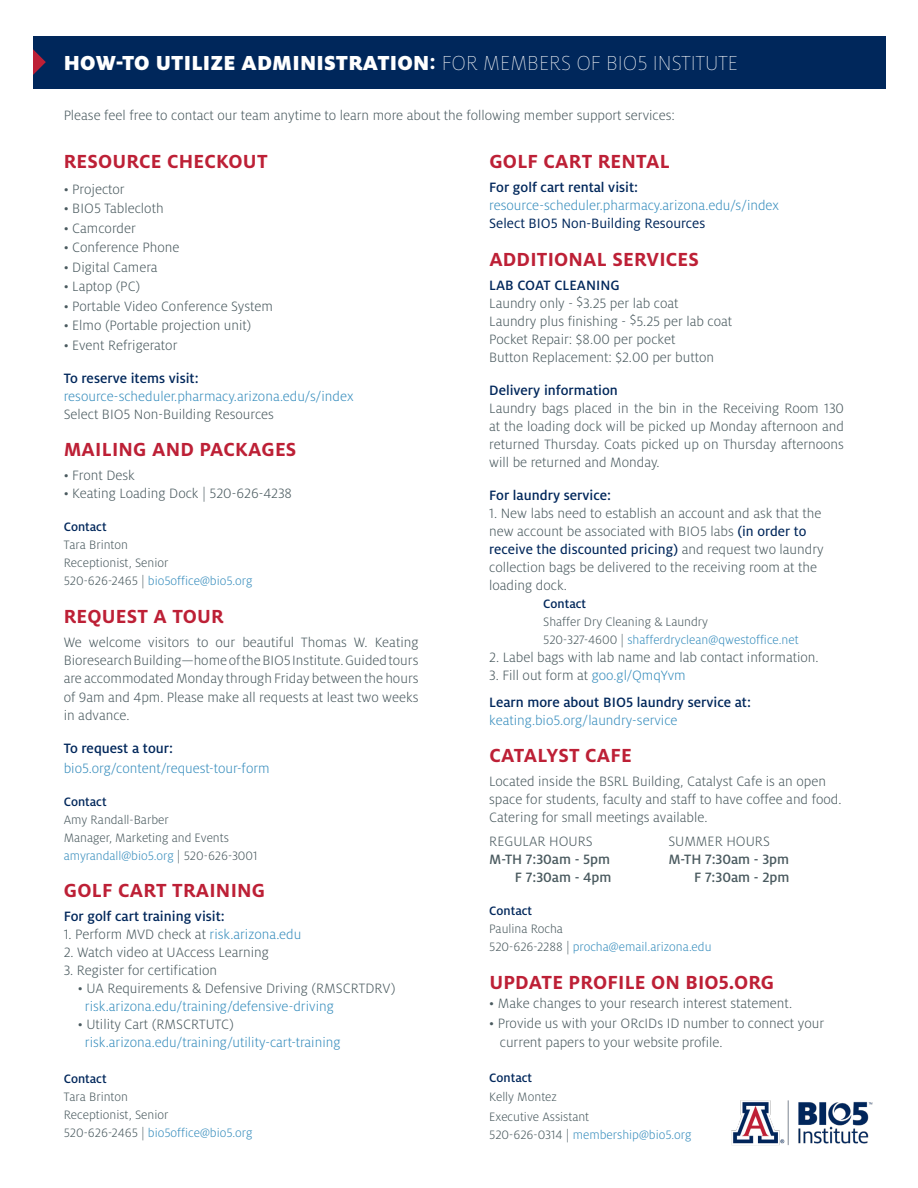
<style>
.page{position:relative;width:918px;height:1188px;background:#fff}
.page>*{position:absolute;margin:0;border:0;box-sizing:border-box;transform-origin:0 0}
.t1{font:900 22.5px "Milo OT";letter-spacing:.01em;color:#fff}
.t2{font:700 21px "Milo OT";letter-spacing:.01em;color:#bd2036}
.t3{font:300 15px/18px "Milo OT";color:#4a5a5f}
.t4{font:300 15px "Milo OT";color:#378dbd}
.t5{font:500 15px/27px "Milo OT";color:#00275b}
.t6{font:500 15px/18px "Milo OT";color:#4a5a5f;text-align:right}
.t7{font:15px "Milo OT Text";color:#00275b}
.t8{font:15px "Milo OT";color:#00275b}
.t9{font:300 13.5px/18px "Milo OT";color:#4a5a5f}
.t10{font:500 13.5px "Milo OT";color:#00275b}
.t11{font:300 13.5px "Milo OT";color:#378dbd}
.s1{font-weight:700}
.s2{font-weight:100}
.s3{color:#378dbd}
.s4{font-family:"Milo OT Text";font-weight:400;color:#00275b}
.s5{font-family:"Milo OT";font-weight:300;color:#4a5a5f}
.s6{font-weight:300;color:#4a5a5f}
.s7{font-weight:300;color:#378dbd}
.s8{color:#4a5a5f}
</style>
<div class="page">
<img style="left:731px;top:1100px;width:142px;height:46px">
<div style="left:33px;top:36px;width:852px;height:52px;background:#00275b"></div>
<svg style="left:33px;top:49px;width:13px;height:26px"></svg>
<h1 class="t1" style="left:64px;top:50px;width:676px">HOW-TO UTILIZE ADMINISTRATION<span class="s1">:</span> <span class="s2">FOR MEMBERS OF BIO5 INSTITUTE</span></h1>
<p class="t3" style="left:64px;top:107px;width:613px">Please feel free to contact our team anytime to learn more about the following member support services:</p>
<h2 class="t2" style="left:64px;top:150px;width:205px">RESOURCE CHECKOUT</h2>
<p class="t3" style="left:64px;top:180px;width:63px">• Projector</p>
<p class="t3" style="left:64px;top:200px;width:101px">• BIO5 Tablecloth</p>
<p class="t3" style="left:64px;top:219px;width:74px">• Camcorder</p>
<p class="t3" style="left:64px;top:239px;width:117px">• Conference Phone</p>
<p class="t3" style="left:64px;top:258px;width:95px">• Digital Camera</p>
<p class="t3" style="left:64px;top:278px;width:78px">• Laptop (PC)</p>
<p class="t3" style="left:64px;top:297px;width:211px">• Portable Video Conference System</p>
<p class="t3" style="left:64px;top:317px;width:189px">• Elmo (Portable projection unit)</p>
<p class="t3" style="left:64px;top:336px;width:115px">• Event Refrigerator</p>
<p class="t5" style="left:64px;top:365px;width:136px">To reserve items visit:</p>
<p class="t4" style="left:64px;top:388px;width:291px">resource-scheduler.pharmacy.arizona.edu/s/index</p>
<p class="t3" style="left:64px;top:405px;width:212px">Select BIO5 Non-Building Resources</p>
<h2 class="t2" style="left:64px;top:438px;width:234px">MAILING AND PACKAGES</h2>
<p class="t3" style="left:64px;top:467px;width:73px">• Front Desk</p>
<p class="t3" style="left:64px;top:485px;width:230px">• Keating Loading Dock | 520-626-4238</p>
<p class="t10" style="left:64px;top:520px;width:44px">Contact</p>
<p class="t9" style="left:64px;top:536px;width:190px">Tara Brinton<br>Receptionist, Senior<br>520-626-2465 | <span class="s3">bio5office@bio5.org</span></p>
<h2 class="t2" style="left:64px;top:604px;width:162px">REQUEST A TOUR</h2>
<p class="t3" style="left:64px;top:633px;width:356px;text-align:justify">We welcome visitors to our beautiful Thomas W. Keating Bioresearch Building—home of the BIO5 Institute. Guided tours are accommodated Monday through Friday between the hours of 9am and 4pm. Please make all requests at least two weeks in advance.</p>
<p class="t5" style="left:64px;top:735px;width:111px">To request a tour:</p>
<p class="t4" style="left:64px;top:760px;width:207px">bio5.org/content/request-tour-form</p>
<p class="t10" style="left:64px;top:794px;width:44px">Contact</p>
<p class="t9" style="left:64px;top:811px;width:195px">Amy Randall-Barber<br>Manager, Marketing and Events <span class="s3">amyrandall@bio5.org</span> | 520-626-3001</p>
<h2 class="t2" style="left:64px;top:879px;width:203px">GOLF CART TRAINING</h2>
<p class="t5" style="left:64px;top:903px;width:163px">For golf cart training visit:</p>
<p class="t3" style="left:64px;top:926px;width:239px">1. Perform MVD check at <span class="s3">risk.arizona.edu</span></p>
<p class="t3" style="left:64px;top:944px;width:207px">2. Watch video at UAccess Learning</p>
<p class="t3" style="left:64px;top:962px;width:155px">3. Register for certification</p>
<p class="t3" style="left:78px;top:980px;width:319px">• UA Requirements &amp; Defensive Driving (RMSCRTDRV)</p>
<p class="t4" style="left:85px;top:998px;width:250px">risk.arizona.edu/training/defensive-driving</p>
<p class="t3" style="left:78px;top:1016px;width:158px">• Utility Cart (RMSCRTUTC)</p>
<p class="t4" style="left:85px;top:1034px;width:257px">risk.arizona.edu/training/utility-cart-training</p>
<p class="t10" style="left:64px;top:1072px;width:44px">Contact</p>
<p class="t9" style="left:64px;top:1088px;width:190px">Tara Brinton<br>Receptionist, Senior<br>520-626-2465 | <span class="s3">bio5office@bio5.org</span></p>
<h2 class="t2" style="left:489px;top:150px;width:182px">GOLF CART RENTAL</h2>
<p class="t5" style="left:489px;top:174px;width:150px">For golf cart rental visit:</p>
<p class="t4" style="left:489px;top:197px;width:291px">resource-scheduler.pharmacy.arizona.edu/s/index</p>
<p class="t8" style="left:489px;top:215px;width:218px">Select BIO5 Non-Building Resources</p>
<h2 class="t2" style="left:489px;top:247px;width:211px">ADDITIONAL SERVICES</h2>
<p class="t5" style="left:489px;top:272px;width:132px">LAB COAT CLEANING</p>
<p class="t3" style="left:489px;top:294px;width:244px">Laundry only - $3.25 per lab coat<br>Laundry plus finishing - $5.25 per lab coat Pocket Repair: $8.00 per pocket<br>Button Replacement: $2.00 per button</p>
<p class="t5" style="left:489px;top:377px;width:130px">Delivery information</p>
<p class="t3" style="left:489px;top:399px;width:356px;text-align:justify">Laundry bags placed in the bin in the Receiving Room 130 at the loading dock will be picked up Monday afternoon and returned Thursday. Coats picked up on Thursday afternoons will be returned and Monday.</p>
<p class="t5" style="left:489px;top:482px;width:123px">For laundry service:</p>
<p class="t3" style="left:489px;top:504px;width:334px">1. New labs need to establish an account and ask that the new account be associated with BIO5 labs <span class="s4">(in order to</span></p>
<p class="t7" style="left:489px;top:541px;width:336px">receive the discounted pricing) <span class="s5">and request two laundry</span></p>
<p class="t3" style="left:489px;top:558px;width:329px">collection bags be delivered to the receiving room at the loading dock.</p>
<p class="t10" style="left:543px;top:596px;width:44px">Contact</p>
<p class="t9" style="left:543px;top:613px;width:257px">Shaffer Dry Cleaning &amp; Laundry<br>520-327-4600 | <span class="s3">shafferdryclean@qwestoffice.net</span></p>
<p class="t3" style="left:489px;top:648px;width:331px">2. Label bags with lab name and lab contact information.</p>
<p class="t5" style="left:489px;top:662px;width:263px"><span class="s6">3. Fill out form at</span> <span class="s7">goo.gl/QmqYvm<br></span>Learn more about BIO5 laundry service at:</p>
<p class="t4" style="left:489px;top:712px;width:190px">keating.bio5.org/laundry-service</p>
<h2 class="t2" style="left:489px;top:744px;width:144px">CATALYST CAFE</h2>
<p class="t3" style="left:489px;top:773px;width:354px">Located inside the BSRL Building, Catalyst Cafe is an open space for students, faculty and staff to have coffee and food.<br>Catering for small meetings available.</p>
<p class="t3" style="left:489px;top:833px;width:105px">REGULAR HOURS</p>
<p class="t6" style="left:489px;top:851px;width:124px">M-TH 7:30am - 5pm<br>F 7:30am - 4pm</p>
<p class="t10" style="left:489px;top:904px;width:44px">Contact</p>
<p class="t9" style="left:489px;top:920px;width:224px">Paulina Rocha<br>520-626-2288 | <span class="s3">procha@email.arizona.edu</span></p>
<h2 class="t2" style="left:489px;top:970px;width:287px">UPDATE PROFILE ON BIO5.ORG</h2>
<p class="t3" style="left:489px;top:995px;width:305px">• Make changes to your research interest statement.</p>
<p class="t3" style="left:500px;top:1013px;width:326px;line-height:19.5px;text-indent:-11px">• Provide us with your ORcIDs ID number to connect your current papers to your website profile.</p>
<p class="t10" style="left:489px;top:1070px;width:44px">Contact</p>
<p class="t9" style="left:489px;top:1087px;width:101px;line-height:19.5px">Kelly Montez<br>Executive Assistant</p>
<p class="t11" style="left:489px;top:1127px;width:204px"><span class="s8">520-626-0314 |</span> membership@bio5.org</p>
<p class="t3" style="left:668px;top:832px;width:103px">SUMMER HOURS</p>
<p class="t6" style="left:668px;top:850px;width:122px">M-TH 7:30am - 3pm<br>F 7:30am - 2pm</p>
</div>
